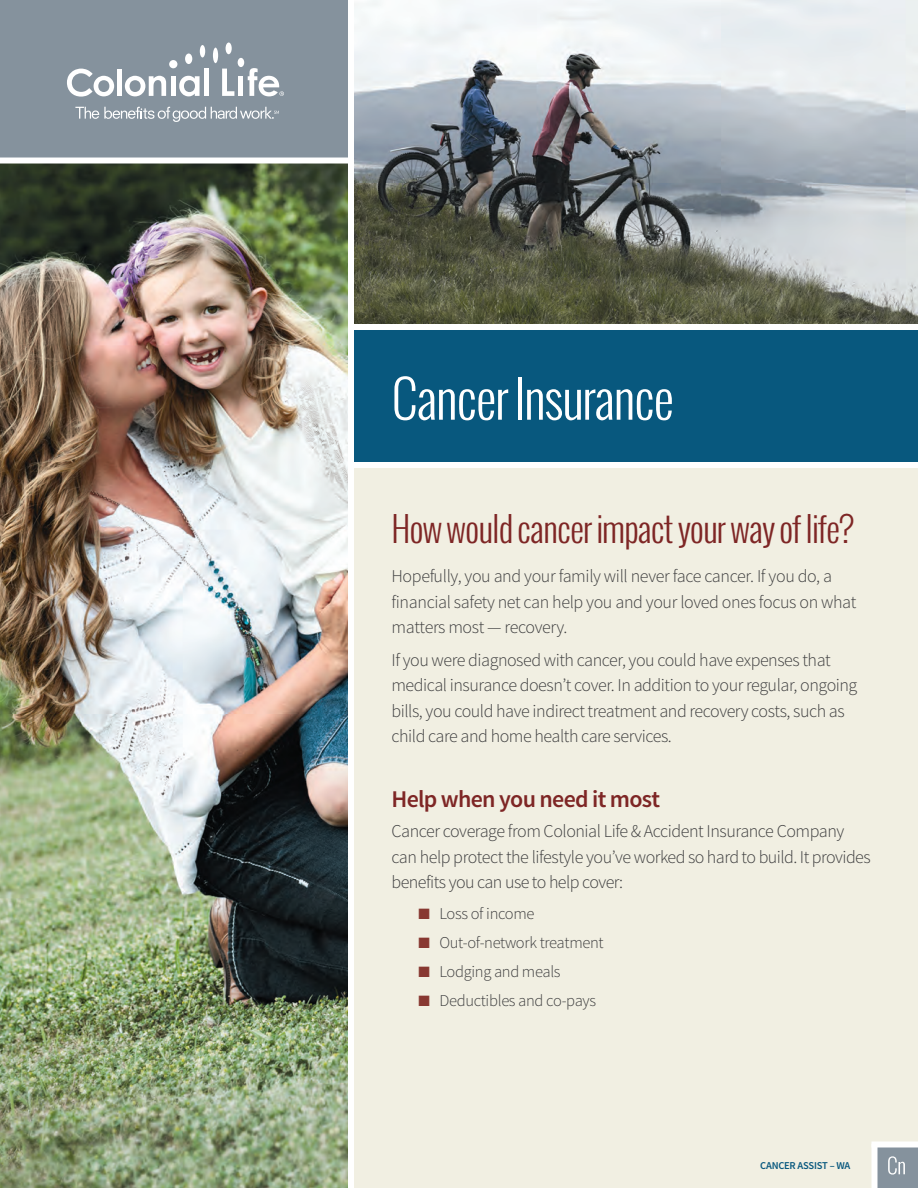
<style>
.page{position:relative;width:918px;height:1188px;background:#fff}
.page>*{position:absolute;margin:0;border:0;box-sizing:border-box;transform-origin:0 0}
.t1{font:300 51px "Oswald";letter-spacing:-.03em;color:#fff}
.t2{font:300 34.5px "Oswald";letter-spacing:-.03em;color:#7e2625}
.t3{font:600 24px "Source Sans Pro";letter-spacing:-.03em;color:#7e2625}
.t4{font:300 18px/25.5px "Source Sans Pro";letter-spacing:-.025em;color:#3e3e3f}
.t5{font:300 16.5px "Source Sans Pro";letter-spacing:-.02em;color:#3e3e3f}
.t6{font:600 10.5px "Source Sans Pro";letter-spacing:-.02em;color:#08587e}
.s1{color:#883831}
</style>
<div class="page">
<div style="left:348px;top:460px;width:570px;height:728px;background:#f1efe2"></div>
<img style="left:354px;top:0;width:564px;height:324px">
<img style="left:0;top:164px;width:348px;height:1024px">
<div style="left:0;top:0;width:351px;height:162px;background:#85929d"></div>
<div style="left:351px;top:330px;width:567px;height:135px;background:#08587e"></div>
<div style="left:878px;top:1148px;width:40px;height:40px;background:#85929d"></div>
<div style="left:348px;top:0;width:6px;height:1188px;background:#fff"></div>
<div style="left:0;top:158px;width:351px;height:6px;background:#fff"></div>
<div style="left:351px;top:462px;width:567px;height:6px;background:#fff"></div>
<div style="left:872px;top:1142px;width:46px;height:6px;background:#fff"></div>
<div style="left:872px;top:1144px;width:6px;height:44px;background:#fff"></div>
<svg style="left:67px;top:69px;width:47px;height:28px"></svg>
<div style="left:117px;top:69px;width:5px;height:27px;background:#fff"></div>
<svg style="left:125px;top:76px;width:41px;height:20px"></svg>
<hr style="left:171px;top:76px;width:4px;height:20px;background:#fff">
<svg style="left:179px;top:76px;width:21px;height:20px"></svg>
<div style="left:204px;top:69px;width:5px;height:27px;background:#fff"></div>
<svg style="left:222px;top:69px;width:12px;height:27px"></svg>
<div style="left:238px;top:58px;width:6px;height:9px;background:#fff;border-radius:50%"></div>
<div style="left:213px;top:48px;width:5px;height:15px;background:#fff;border-radius:50%"></div>
<div style="left:169px;top:60px;width:8px;height:8px;background:#fff;border-radius:50%"></div>
<div style="left:185px;top:54px;width:7px;height:10px;background:#fff;border-radius:50%"></div>
<div style="left:226px;top:43px;width:6px;height:11px;background:#fff;border-radius:50%"></div>
<div style="left:200px;top:45px;width:5px;height:12px;background:#fff;border-radius:50%"></div>
<hr style="left:239px;top:76px;width:4px;height:20px;background:#fff">
<svg style="left:248px;top:68px;width:36px;height:28px"></svg>
<svg style="left:75px;top:107px;width:204px;height:15px"></svg>
<svg style="left:888px;top:1156px;width:17px;height:19px"></svg>
<h1 class="t1" style="left:392px;top:364px;width:284px">Cancer Insurance</h1>
<h2 class="t2" style="left:392px;top:505px;width:464px">How would cancer impact your way of life?</h2>
<p class="t4" style="left:392px;top:564px;width:467px">Hopefully, you and your family will never face cancer. If you do, a financial safety net can help you and your loved ones focus on what matters most — recovery.</p>
<p class="t4" style="left:392px;top:647px;width:467px">If you were diagnosed with cancer, you could have expenses that medical insurance doesn’t cover. In addition to your regular, ongoing bills, you could have indirect treatment and recovery costs, such as child care and home health care services.</p>
<h3 class="t3" style="left:392px;top:783px;width:270px">Help when you need it most</h3>
<p class="t4" style="left:392px;top:819px;width:481px">Cancer coverage from Colonial Life &amp; Accident Insurance Company can help protect the lifestyle you’ve worked so hard to build. It provides benefits you can use to help cover:</p>
<p class="t5" style="left:418px;top:904px;width:117px"><span class="s1">■</span> Loss of income</p>
<p class="t5" style="left:418px;top:933px;width:187px"><span class="s1">■</span> Out-of-network treatment</p>
<p class="t5" style="left:418px;top:961px;width:144px"><span class="s1">■</span> Lodging and meals</p>
<p class="t5" style="left:418px;top:990px;width:179px"><span class="s1">■</span> Deductibles and co-pays</p>
<p class="t6" style="left:760px;top:1159px;width:92px">CANCER ASSIST – WA</p>
</div>
